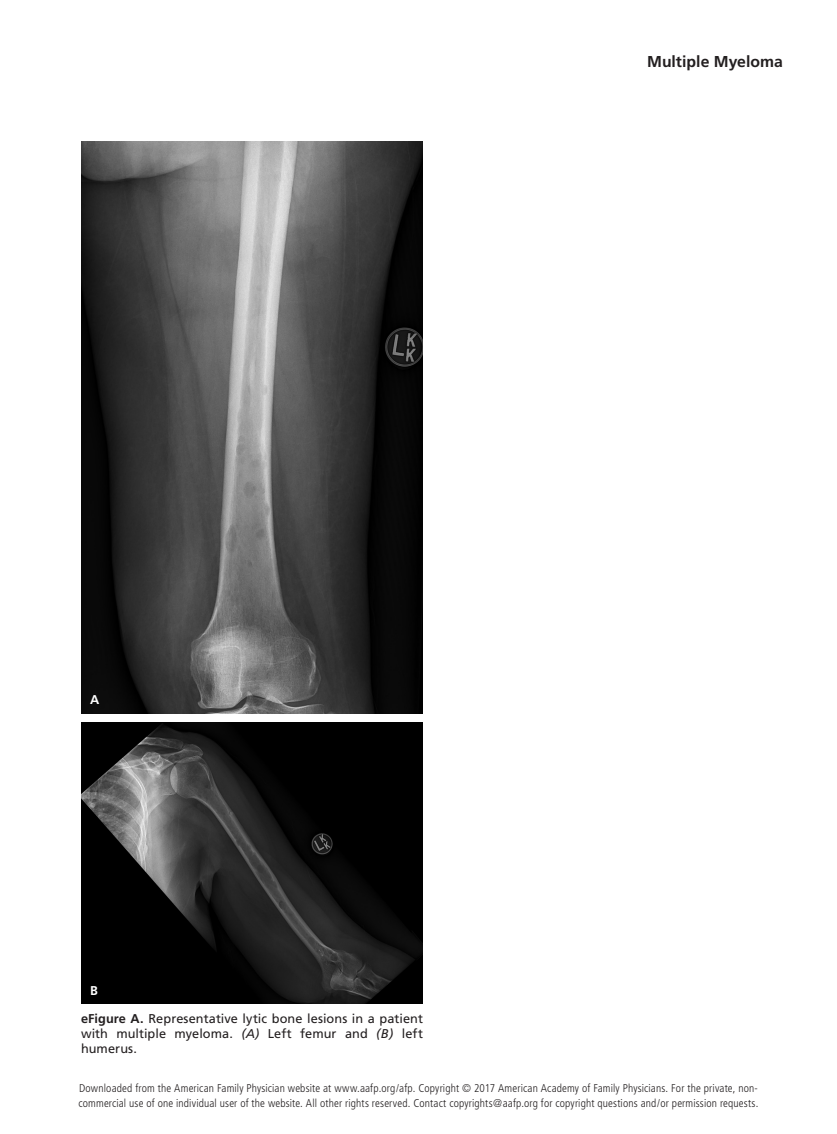
<style>
.page{position:relative;width:837px;height:1134px;background:#fff}
.page>*{position:absolute;margin:0;border:0;box-sizing:border-box;transform-origin:0 0}
.t1{font:700 15.75px "Frutiger";color:#231f20}
.fig_legend{font:12.75px/15px "Frutiger";letter-spacing:.005em;color:#231f20;text-align:justify}
.t2{font:italic 12.75px "Minion";color:#231f20}
.t3{font:italic 600 12.75px "Minion";letter-spacing:.005em;color:#231f20}
.t4{font:12.75px "Minion";letter-spacing:.03em;color:#231f20}
.fig_legend-2{font:700 12.75px "Frutiger";color:#fff}
.t5{font:300 condensed 11.25px/15px "Frutiger";letter-spacing:.015em;color:#231f20}
.s1{font-weight:700}
.s2{font-style:italic}
.s3{font-family:"Frutiger";font-weight:700;font-style:normal;font-size:15px}
</style>
<div class="page">
<img style="left:81px;top:722px;width:342px;height:282px">
<img style="left:81px;top:142px;width:342px;height:571px">
<h1 class="t1" style="left:647px;top:53px;width:137px">Multiple Myeloma</h1>
<p class="fig_legend-2" style="left:90px;top:692px;width:11px">A</p>
<p class="fig_legend-2" style="left:90px;top:983px;width:9px">B</p>
<p class="fig_legend" style="left:81px;top:1011px;width:344px"><span class="s1">eFigure A.</span> Representative lytic bone lesions in a patient with multiple myeloma. <span class="s2">(A)</span> Left femur and <span class="s2">(B)</span> left humerus.</p>
<p class="t3" style="left:81px;top:1080px;width:186px"><span class="s3">383A</span> American Family Physician</p>
<p class="t4" style="left:385px;top:1080px;width:97px">www.aafp.org/afp</p>
<p class="t2" style="left:583px;top:1080px;width:201px">Volume 95, Number 6 ◆ March 15, 2017</p>
<p class="t5" style="left:79px;top:1081px;width:681px">Downloaded from the American Family Physician website at www.aafp.org/afp. Copyright © 2017 American Academy of Family Physicians. For the private, non&shy;commercial use of one individual user of the website. All other rights reserved. Contact copyrights@aafp.org for copyright questions and/or permission requests.</p>
</div>
